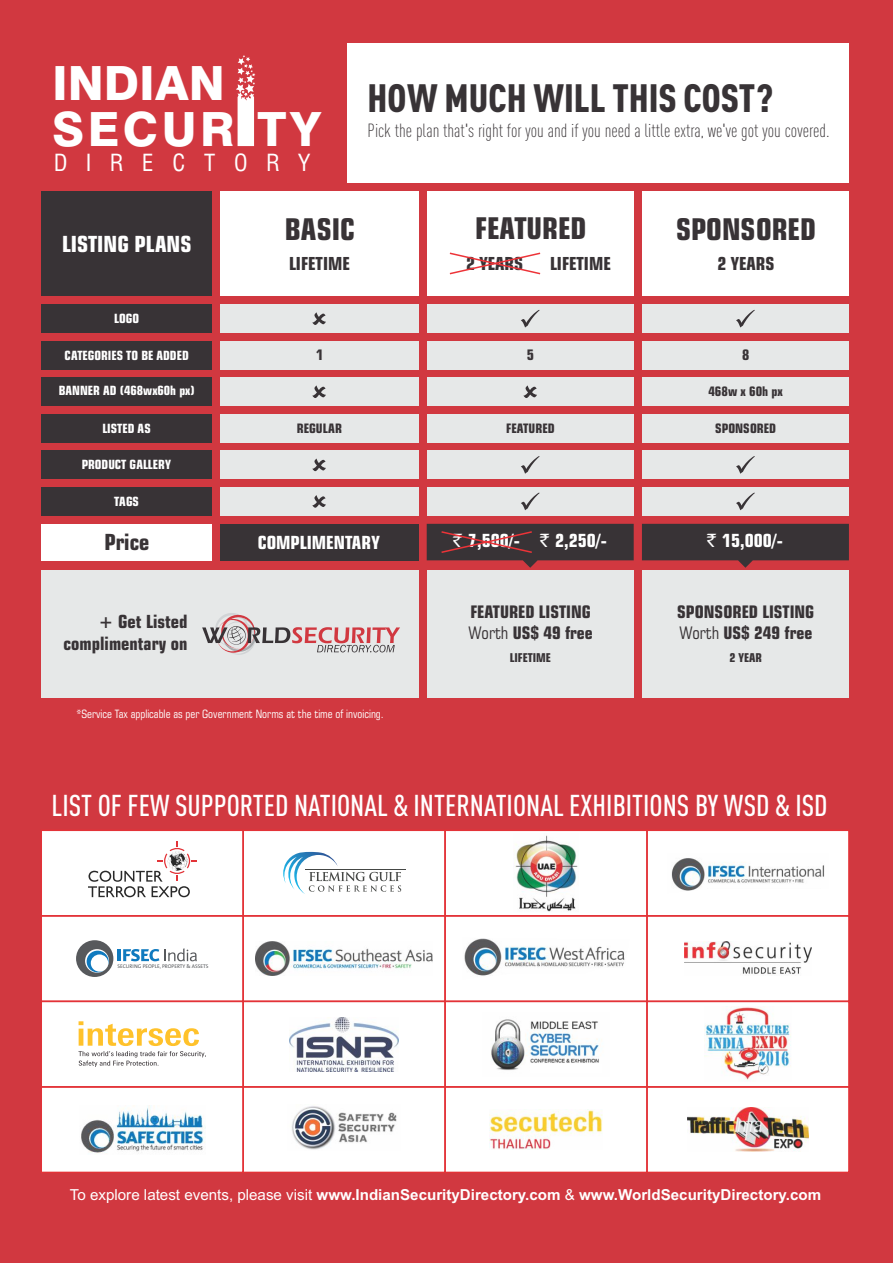
<style>
.page{position:relative;width:893px;height:1263px;background:#d13840}
.page>*{position:absolute;margin:0;border:0;box-sizing:border-box;transform-origin:0 0}
.t1{font:800 47.25px/46.8px "Swiss 721 BT";letter-spacing:.075em;color:#fff}
.t2{font:900 39px "DIN Cond";color:#383336}
.t3{font:700 condensed 30px "Square 721 BT";color:#383336}
.t4{font:500 29.7px "DIN Cond";color:#fff}
.t5{font:condensed 22.95px "Swiss 721 BT";letter-spacing:.82em;color:#fff}
.t6{font:700 condensed 22.2px "Square 721 BT";color:#fff}
.t7{font:700 condensed 22.2px "Square 721 BT";color:#383336}
.t8{font:18.9px "DIN Cond Light Alternate";color:#383336}
.t9{font:700 condensed 18.15px "Square 721 BT";color:#fff}
.t10{font:700 condensed 18.15px/22px "Square 721 BT";color:#383336;text-align:right}
.t11{font:700 condensed 18px "Square 721 BT";color:#383336}
.t12{font:700 condensed 17.25px/20.7px "Square 721 BT";color:#383336}
.t13{font:700 15.15px "Arial";color:#fff}
.t14{font:700 condensed 14.55px "Square 721 BT";color:#383336}
.t15{font:700 condensed 13.05px "Square 721 BT";color:#383336}
.t16{font:700 condensed 12.75px "Square 721 BT";color:#fff}
.t17{font:700 condensed 12.15px "Square 721 BT";color:#383336}
.t18{font:condensed 11.55px "Square 721 BT";color:#fff}
.t19{font:5.4px "The Sans LP5 Plain";color:#57595c}
.s1{font-family:"Rupee Foradian";font-weight:400;font-stretch:normal}
.s2{font-weight:400}
</style>
<div class="page">
<div style="left:347px;top:44px;width:502px;height:139px;background:#fff"></div>
<svg style="left:236px;top:55px;width:19px;height:91px"></svg>
<div style="left:41px;top:830px;width:808px;height:342px;background:#fff"></div>
<img style="left:704px;top:1007px;width:87px;height:73px">
<img style="left:684px;top:941px;width:128px;height:33px">
<img style="left:256px;top:941px;width:177px;height:35px">
<img style="left:688px;top:1108px;width:120px;height:43px">
<img style="left:81px;top:1105px;width:124px;height:48px">
<img style="left:290px;top:1017px;width:109px;height:54px">
<img style="left:291px;top:1106px;width:106px;height:44px">
<div style="left:41px;top:829px;width:203px;height:87px;border:1px solid #e33338"></div>
<div style="left:242px;top:829px;width:204px;height:87px;border:1px solid #e33338"></div>
<div style="left:444px;top:829px;width:204px;height:87px;border:1px solid #e33338"></div>
<div style="left:646px;top:829px;width:204px;height:87px;border:1px solid #e33338"></div>
<div style="left:41px;top:915px;width:203px;height:87px;border:1px solid #e33338"></div>
<div style="left:242px;top:915px;width:204px;height:87px;border:1px solid #e33338"></div>
<div style="left:444px;top:915px;width:204px;height:87px;border:1px solid #e33338"></div>
<div style="left:646px;top:915px;width:204px;height:87px;border:1px solid #e33338"></div>
<div style="left:41px;top:1000px;width:203px;height:87px;border:1px solid #e33338"></div>
<div style="left:242px;top:1000px;width:204px;height:87px;border:1px solid #e33338"></div>
<div style="left:444px;top:1000px;width:204px;height:87px;border:1px solid #e33338"></div>
<div style="left:646px;top:1000px;width:204px;height:87px;border:1px solid #e33338"></div>
<div style="left:41px;top:1086px;width:203px;height:87px;border:1px solid #e33338"></div>
<div style="left:242px;top:1086px;width:204px;height:87px;border:1px solid #e33338"></div>
<div style="left:444px;top:1086px;width:204px;height:87px;border:1px solid #e33338"></div>
<div style="left:646px;top:1086px;width:204px;height:87px;border:1px solid #e33338"></div>
<svg style="left:88px;top:842px;width:108px;height:55px"></svg>
<hr style="left:305px;top:869px;width:100px;height:1px;background:#454745">
<svg style="left:283px;top:852px;width:118px;height:42px"></svg>
<img style="left:515px;top:835px;width:63px;height:77px">
<img style="left:671px;top:858px;width:154px;height:33px">
<svg style="left:76px;top:940px;width:121px;height:37px"></svg>
<img style="left:464px;top:938px;width:161px;height:38px">
<svg style="left:78px;top:1021px;width:128px;height:46px"></svg>
<img style="left:489px;top:1109px;width:114px;height:41px">
<img style="left:491px;top:1019px;width:109px;height:51px">
<div style="left:41px;top:191px;width:170px;height:105px;background:#383336"></div>
<div style="left:41px;top:378px;width:170px;height:28px;background:#383336"></div>
<div style="left:41px;top:524px;width:170px;height:36px;background:#fff"></div>
<div style="left:41px;top:341px;width:170px;height:28px;background:#383336"></div>
<div style="left:41px;top:304px;width:170px;height:29px;background:#383336"></div>
<div style="left:41px;top:570px;width:377px;height:127px;background:#e6e8e8"></div>
<div style="left:41px;top:414px;width:170px;height:28px;background:#383336"></div>
<svg style="left:202px;top:613px;width:198px;height:42px"></svg>
<div style="left:41px;top:451px;width:170px;height:28px;background:#383336"></div>
<div style="left:41px;top:487px;width:170px;height:29px;background:#383336"></div>
<div style="left:427px;top:191px;width:207px;height:105px;background:#fff"></div>
<div style="left:427px;top:378px;width:207px;height:28px;background:#e6e8e8"></div>
<div style="left:427px;top:341px;width:207px;height:28px;background:#e6e8e8"></div>
<div style="left:427px;top:304px;width:207px;height:29px;background:#e6e8e8"></div>
<div style="left:427px;top:570px;width:207px;height:127px;background:#e6e8e8"></div>
<div style="left:427px;top:414px;width:207px;height:28px;background:#e6e8e8"></div>
<div style="left:427px;top:451px;width:207px;height:28px;background:#e6e8e8"></div>
<div style="left:427px;top:487px;width:207px;height:29px;background:#e6e8e8"></div>
<div style="left:642px;top:191px;width:207px;height:105px;background:#fff"></div>
<div style="left:642px;top:378px;width:207px;height:28px;background:#e6e8e8"></div>
<svg style="left:642px;top:524px;width:207px;height:44px"></svg>
<div style="left:642px;top:341px;width:207px;height:28px;background:#e6e8e8"></div>
<div style="left:642px;top:304px;width:207px;height:29px;background:#e6e8e8"></div>
<div style="left:642px;top:570px;width:207px;height:127px;background:#e6e8e8"></div>
<div style="left:642px;top:414px;width:207px;height:28px;background:#e6e8e8"></div>
<div style="left:642px;top:451px;width:207px;height:28px;background:#e6e8e8"></div>
<div style="left:642px;top:487px;width:207px;height:29px;background:#e6e8e8"></div>
<div style="left:220px;top:191px;width:198px;height:105px;background:#fff"></div>
<div style="left:220px;top:378px;width:198px;height:28px;background:#e6e8e8"></div>
<div style="left:220px;top:524px;width:198px;height:36px;background:#383336"></div>
<div style="left:220px;top:341px;width:198px;height:28px;background:#e6e8e8"></div>
<div style="left:220px;top:304px;width:198px;height:29px;background:#e6e8e8"></div>
<div style="left:220px;top:414px;width:198px;height:28px;background:#e6e8e8"></div>
<div style="left:220px;top:451px;width:198px;height:28px;background:#e6e8e8"></div>
<div style="left:220px;top:487px;width:198px;height:29px;background:#e6e8e8"></div>
<svg style="left:521px;top:310px;width:19px;height:18px"></svg>
<svg style="left:523px;top:385px;width:14px;height:13px"></svg>
<svg style="left:521px;top:456px;width:19px;height:18px"></svg>
<svg style="left:521px;top:492px;width:19px;height:18px"></svg>
<svg style="left:736px;top:310px;width:19px;height:18px"></svg>
<svg style="left:736px;top:456px;width:19px;height:18px"></svg>
<svg style="left:736px;top:492px;width:19px;height:18px"></svg>
<svg style="left:312px;top:385px;width:14px;height:13px"></svg>
<svg style="left:312px;top:458px;width:14px;height:13px"></svg>
<svg style="left:312px;top:495px;width:14px;height:13px"></svg>
<svg style="left:312px;top:312px;width:14px;height:13px"></svg>
<svg style="left:449px;top:252px;width:92px;height:23px"></svg>
<svg style="left:427px;top:524px;width:207px;height:44px"></svg>
<h1 class="t1" style="left:52px;top:64px;width:271px">INDIAN<br>SECURITY</h1>
<h3 class="t5" style="left:54px;top:154px;width:257px">DIRECTORY</h3>
<h2 class="t2" style="left:368px;top:84px;width:407px">HOW MUCH WILL THIS COST?</h2>
<p class="t8" style="left:368px;top:124px;width:463px">Pick the plan that's right for you and if you need a little extra, we've got you covered.</p>
<h3 class="t6" style="left:62px;top:235px;width:131px">LISTING PLANS</h3>
<p class="t16" style="left:114px;top:314px;width:27px">LOGO</p>
<p class="t16" style="left:65px;top:350px;width:126px">CATEGORIES TO BE ADDED</p>
<p class="t16" style="left:59px;top:386px;width:138px">BANNER AD (468wx60h px)</p>
<p class="t16" style="left:102px;top:423px;width:50px">LISTED AS</p>
<p class="t16" style="left:82px;top:460px;width:91px">PRODUCT GALLERY</p>
<p class="t16" style="left:114px;top:496px;width:26px">TAGS</p>
<h3 class="t3" style="left:285px;top:217px;width:72px">BASIC</h3>
<p class="t11" style="left:289px;top:256px;width:62px">LIFETIME</p>
<p class="t14" style="left:316px;top:349px;width:9px">1</p>
<p class="t15" style="left:297px;top:423px;width:47px">REGULAR</p>
<h3 class="t3" style="left:475px;top:217px;width:113px">FEATURED</h3>
<h3 class="t3" style="left:676px;top:217px;width:141px">SPONSORED</h3>
<p class="t11" style="left:717px;top:256px;width:59px">2 YEARS</p>
<p class="t11" style="left:466px;top:256px;width:59px">2 YEARS</p>
<p class="t11" style="left:550px;top:257px;width:62px">LIFETIME</p>
<p class="t14" style="left:527px;top:349px;width:9px">5</p>
<p class="t15" style="left:506px;top:423px;width:50px">FEATURED</p>
<p class="t14" style="left:742px;top:349px;width:9px">8</p>
<p class="t15" style="left:708px;top:387px;width:76px">468w x 60h px</p>
<p class="t15" style="left:715px;top:423px;width:62px">SPONSORED</p>
<h3 class="t7" style="left:104px;top:533px;width:46px">Price</h3>
<p class="t10" style="left:64px;top:612px;width:125px">+ Get Listed complimentary on</p>
<p class="t9" style="left:258px;top:535px;width:123px">COMPLIMENTARY</p>
<p class="t9" style="left:707px;top:533px;width:77px"><span class="s1">`</span> 15,000/-</p>
<p class="t9" style="left:453px;top:533px;width:155px"><span class="s1">`</span> 7,500/- <span class="s1">`</span> 2,250/-</p>
<p class="t12" style="left:468px;top:603px;width:126px">FEATURED LISTING<br><span class="s2">Worth</span> US$ 49 free</p>
<p class="t17" style="left:510px;top:653px;width:43px">LIFETIME</p>
<p class="t12" style="left:677px;top:603px;width:138px">SPONSORED LISTING<br><span class="s2">Worth</span> US$ 249 free</p>
<p class="t17" style="left:729px;top:653px;width:34px">2 YEAR</p>
<p class="t18" style="left:77px;top:709px;width:308px">*Service Tax applicable as per Government Norms at the time of invoicing.</p>
<h3 class="t4" style="left:52px;top:794px;width:777px">LIST OF FEW SUPPORTED NATIONAL &amp; INTERNATIONAL EXHIBITIONS BY WSD &amp; ISD</h3>
<p class="t19" style="left:117px;top:964px;width:93px">SECURING PEOPLE, PROPERTY &amp; ASSETS</p>
<p class="t13" style="left:70px;top:1189px;width:753px"><span class="s2">To explore latest events, please visit</span> www.IndianSecurityDirectory.com <span class="s2">&amp;</span> www.WorldSecurityDirectory.com</p>
</div>
